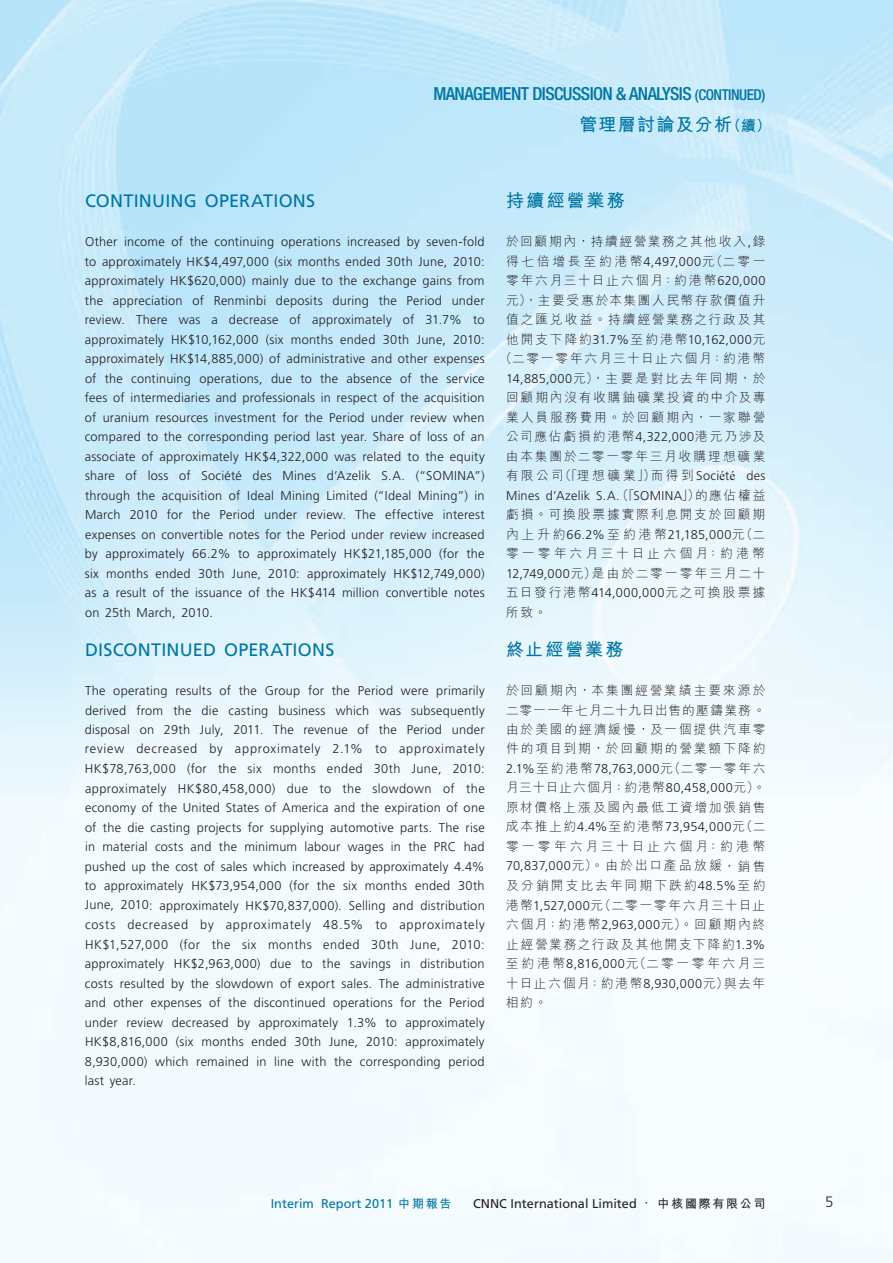
<style>
.page{position:relative;width:893px;height:1263px;background:#fff}
.page>*{position:absolute;margin:0;border:0;box-sizing:border-box;transform-origin:0 0}
.t1{font:18px "Frutiger LT Std";letter-spacing:.015em;color:#0076a3}
.t2{font:500 condensed 18px "Helvetica Neue LT Std";letter-spacing:-.03em;color:#0076a3}
.t3{font:700 18px "M Hei HK";letter-spacing:.1em;color:#0076a3}
.t4{font:700 18px "M Hei HK";letter-spacing:.07em;color:#0076a3}
.t5{font:300 15px "Frutiger LT Std";color:#231f20}
.t6{font:300 12.75px/19.5px "Frutiger LT Std";letter-spacing:.02em;color:#231f20;text-align:justify}
.t7{font:300 12.75px/19.5px "M Hei HK";letter-spacing:.145em;color:#231f20;text-align:justify}
.t8{font:300 12.75px/19.5px "M Hei HK";letter-spacing:.12em;color:#231f20}
.t9{font:12.75px "Frutiger LT Std";color:#231f20}
.t10{font:300 12.75px "Frutiger LT Std";letter-spacing:-.005em;color:#231f20}
.t11{font:12.75px "Frutiger LT Std";color:#0076a3}
.s1{font-size:15px}
.s2{font-family:"Frutiger LT Std"}
.s3{font-family:"M Hei HK"}
.s4{font-family:"Times New Roman MT Std";font-weight:400}
.s5{font-family:"M Hei HK";font-weight:700;font-size:12px}
.s6{font-weight:300;font-size:16.5px}
</style>
<div class="page">
<h1 class="t2" style="left:433px;top:82px;width:334px">MANAGEMENT DISCUSSION &amp; ANALYSIS <span class="s1">(CONTINUED)</span></h1>
<h1 class="t4" style="left:579px;top:111px;width:193px">管理層討論及分析<span class="s1">（續）</span></h1>
<h1 class="t1" style="left:85px;top:191px;width:232px">CONTINUING OPERATIONS</h1>
<p class="t6" style="left:85px;top:232px;width:402px">Other income of the continuing operations increased by seven-fold to approximately HK$4,497,000 (six months ended 30th June, 2010: approximately HK$620,000) mainly due to the exchange gains from the appreciation of Renminbi deposits during the Period under review. There was a decrease of approximately of 31.7% to approximately HK$10,162,000 (six months ended 30th June, 2010: approximately HK$14,885,000) of administrative and other expenses of the continuing operations, due to the absence of the service fees of intermediaries and professionals in respect of the acquisition of uranium resources investment for the Period under review when compared to the corresponding period last year. Share of loss of an associate of approximately HK$4,322,000 was related to the equity share of loss of Société des Mines d’Azelik S.A. (“SOMINA”) through the acquisition of Ideal Mining Limited (“Ideal Mining”) in March 2010 for the Period under review. The effective interest expenses on convertible notes for the Period under review increased by approximately 66.2% to approximately HK$21,185,000 (for the six months ended 30th June, 2010: approximately HK$12,749,000) as a result of the issuance of the HK$414 million convertible notes on 25th March, 2010.</p>
<h1 class="t1" style="left:85px;top:639px;width:251px">DISCONTINUED OPERATIONS</h1>
<p class="t6" style="left:85px;top:681px;width:401px">The operating results of the Group for the Period were primarily derived from the die casting business which was subsequently disposal on 29th July, 2011. The revenue of the Period under review decreased by approximately 2.1% to approximately HK$78,763,000 (for the six months ended 30th June, 2010: approximately HK$80,458,000) due to the slowdown of the economy of the United States of America and the expiration of one of the die casting projects for supplying automotive parts. The rise in material costs and the minimum labour wages in the PRC had pushed up the cost of sales which increased by approximately 4.4% to approximately HK$73,954,000 (for the six months ended 30th June, 2010: approximately HK$70,837,000). Selling and distribution costs decreased by approximately 48.5% to approximately HK$1,527,000 (for the six months ended 30th June, 2010: approximately HK$2,963,000) due to the savings in distribution costs resulted by the slowdown of export sales. The administrative and other expenses of the discontinued operations for the Period under review decreased by approximately 1.3% to approximately HK$8,816,000 (six months ended 30th June, 2010: approximately 8,930,000) which remained in line with the corresponding period last year.</p>
<h1 class="t3" style="left:506px;top:188px;width:120px">持續經營業務</h1>
<p class="t7" style="left:506px;top:231px;width:261px">於回顧期內，持續經營業務之其他收入<span class="s2">,</span>錄得七倍增長至約港幣<span class="s2">4,497,000</span>元（二零一零年六月三十日止六個月：約港幣<span class="s2">620,000</span>元），主要受惠於本集團人民幣存款價值升值之匯兌收益。持續經營業務之行政及其</p>
<p class="t10" style="left:506px;top:332px;width:261px"><span class="s3">他開支下降約</span>31.7%<span class="s3">至約港幣</span>10,162,000<span class="s3">元</span></p>
<p class="t7" style="left:500px;top:348px;width:267px;text-align:center">（二零一零年六月三十日止六個月：約港幣<br><span class="s2">14,885,000</span>元），主要是對比去年同期，於回顧期內沒有收購鈾礦業投資的中介及專業人員服務費用。於回顧期內，一家聯營公司應佔虧損約港幣<span class="s2">4,322,000</span>港元乃涉及由本集團於二零一零年三月收購理想礦業有限公司（「理想礦業」）而得到 <span class="s2">Soci</span><span class="s4">é</span><span class="s2">t</span><span class="s4">é</span> <span class="s2">des</span></p>
<p class="t6" style="left:506px;top:486px;width:261px">Mines d’Azelik S.A<span class="s3">（</span>. <span class="s3">「</span>SOMINA<span class="s3">」）的應佔權益</span></p>
<p class="t7" style="left:506px;top:504px;width:261px">虧損。可換股票據實際利息開支於回顧期</p>
<p class="t6" style="left:506px;top:525px;width:261px"><span class="s3">內上升約</span>66.2% <span class="s3">至約港幣</span>21,185,000<span class="s3">元（二</span></p>
<p class="t7" style="left:506px;top:543px;width:261px">零一零年六月三十日止六個月：約港幣<span class="s2">12,749,000</span>元）是由於二零一零年三月二十五日發行港幣<span class="s2">414,000,000</span>元之可換股票據所致。</p>
<h1 class="t3" style="left:506px;top:636px;width:119px">終止經營業務</h1>
<p class="t7" style="left:506px;top:680px;width:261px">於回顧期內，本集團經營業績主要來源於二零一一年七月二十九日出售的壓鑄業務。由於美國的經濟緩慢，及一個提供汽車零件的項目到期，於回顧期的營業額下降約</p>
<p class="t6" style="left:506px;top:759px;width:261px">2.1%<span class="s3">至約港幣</span>78,763,000<span class="s3">元（二零一零年六</span></p>
<p class="t8" style="left:506px;top:777px;width:261px">月三十日止六個月：約港幣<span class="s2">80,458,000</span>元）。原材價格上漲及國內最低工資增加張銷售</p>
<p class="t6" style="left:506px;top:817px;width:261px"><span class="s3">成本推上約</span>4.4%<span class="s3">至約港幣</span>73,954,000<span class="s3">元（二</span></p>
<p class="t7" style="left:506px;top:836px;width:261px">零一零年六月三十日止六個月：約港幣<span class="s2">70,837,000</span>元）。由於出口產品放緩，銷售及分銷開支比去年同期下跌約<span class="s2">48.5%</span>至約港幣<span class="s2">1,527,000</span>元（二零一零年六月三十日止六個月：約港幣<span class="s2">2,963,000</span>元）。回顧期內終止經營業務之行政及其他開支下降約<span class="s2">1.3%</span>至約港幣<span class="s2">8,816,000</span>元（二零一零年六月三十日止六個月：約港幣<span class="s2">8,930,000</span>元）與去年相約。</p>
<p class="t11" style="left:271px;top:1196px;width:182px">Interim Report 2011 <span class="s5">中期報告</span></p>
<p class="t9" style="left:473px;top:1196px;width:294px">CNNC International Limited <span class="s6">·</span> <span class="s5">中核國際有限公司</span></p>
<p class="t5" style="left:825px;top:1193px;width:10px">5</p>
</div>
